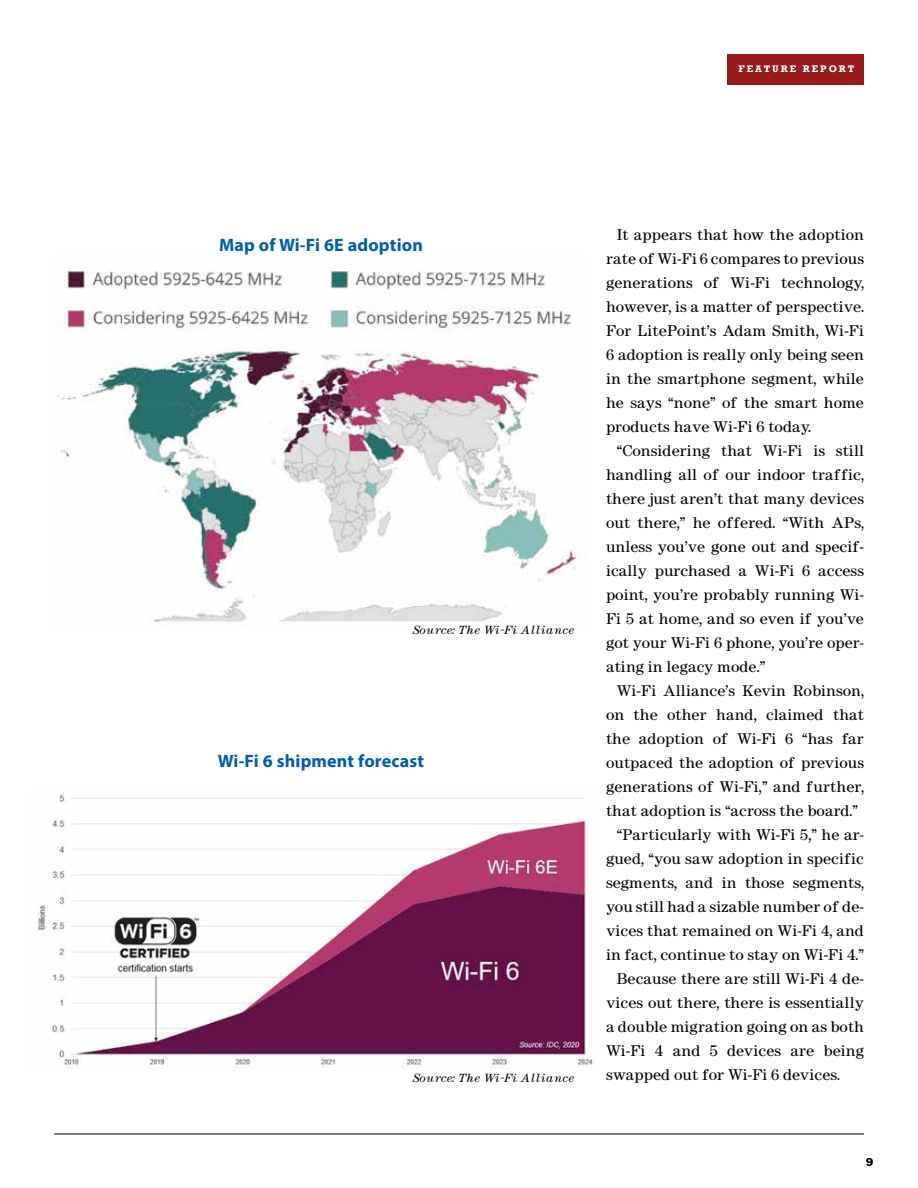
<style>
.page{position:relative;width:918px;height:1188px;background:#fff}
.page>*{position:absolute;margin:0;border:0;box-sizing:border-box;transform-origin:0 0}
.t1{font:700 18px "Myriad Pro";letter-spacing:.01em;color:#005daa}
.t2{font:13.5px/24px "Century";letter-spacing:.01em;color:#000;text-align:justify}
.t3{font:italic 10.5px "Century";letter-spacing:.01em;color:#000}
.t4{font:10.5px "Franklin Gothic";color:#000}
.t5{font:700 9.75px "Rockwell";letter-spacing:.2em;color:#fff}
</style>
<div class="page">
<div style="left:727px;top:54px;width:137px;height:30px;background:#981b1e"></div>
<hr style="left:54px;top:1134px;width:810px;height:1px;background:#000">
<img style="left:57px;top:271px;width:531px;height:351px">
<img style="left:37px;top:794px;width:556px;height:275px">
<p class="t5" style="left:739px;top:63px;width:117px">FEATURE REPORT</p>
<h1 class="t1" style="left:219px;top:233px;width:205px">Map of Wi-Fi 6E adoption</h1>
<p class="t3" style="left:412px;top:623px;width:163px">Source: The Wi-Fi Alliance</p>
<h1 class="t1" style="left:218px;top:750px;width:208px">Wi-Fi 6 shipment forecast</h1>
<p class="t3" style="left:412px;top:1071px;width:163px">Source: The Wi-Fi Alliance</p>
<p class="t2" style="left:606px;top:223px;width:260px;text-indent:11px">It appears that how the adoption rate of Wi-Fi 6 compares to previous generations of Wi-Fi technology, however, is a matter of perspective.<br>For LitePoint’s Adam Smith, Wi-Fi 6 adoption is really only being seen in the smartphone segment, while he says “none” of the smart home products have Wi-Fi 6 today.</p>
<p class="t2" style="left:606px;top:439px;width:260px;text-indent:11px">“Considering that Wi-Fi is still handling all of our indoor traffic, there just aren’t that many devices out there,” he offered. “With APs, unless you’ve gone out and specif&shy;ically purchased a Wi-Fi 6 access point, you’re probably running Wi-Fi 5 at home, and so even if you’ve got your Wi-Fi 6 phone, you’re oper&shy;ating in legacy mode.”</p>
<p class="t2" style="left:617px;top:679px;width:249px">Wi-Fi Alliance’s Kevin Robinson,</p>
<p class="t2" style="left:606px;top:703px;width:260px">on the other hand, claimed that</p>
<p class="t2" style="left:606px;top:727px;width:260px">the adoption of Wi-Fi 6 “has far</p>
<p class="t2" style="left:606px;top:751px;width:260px">outpaced the adoption of previous</p>
<p class="t2" style="left:606px;top:775px;width:260px">generations of Wi-Fi,” and further,</p>
<p class="t2" style="left:606px;top:799px;width:253px">that adoption is “across the board.”</p>
<p class="t2" style="left:617px;top:823px;width:249px">“Particularly with Wi-Fi 5,” he ar-</p>
<p class="t2" style="left:606px;top:847px;width:260px">gued, “you saw adoption in specific</p>
<p class="t2" style="left:606px;top:871px;width:260px">segments, and in those segments,</p>
<p class="t2" style="left:606px;top:895px;width:260px">you still had a sizable number of de-</p>
<p class="t2" style="left:606px;top:919px;width:260px">vices that remained on Wi-Fi 4, and</p>
<p class="t2" style="left:606px;top:943px;width:260px">in fact, continue to stay on Wi-Fi 4.”</p>
<p class="t2" style="left:617px;top:967px;width:249px">Because there are still Wi-Fi 4 de-</p>
<p class="t2" style="left:606px;top:991px;width:260px">vices out there, there is essentially</p>
<p class="t2" style="left:606px;top:1015px;width:260px">a double migration going on as both</p>
<p class="t2" style="left:606px;top:1039px;width:260px">Wi-Fi 4 and 5 devices are being</p>
<p class="t2" style="left:606px;top:1063px;width:236px">swapped out for Wi-Fi 6 devices.</p>
<p class="t4" style="left:866px;top:1155px;width:9px">9</p>
</div>
